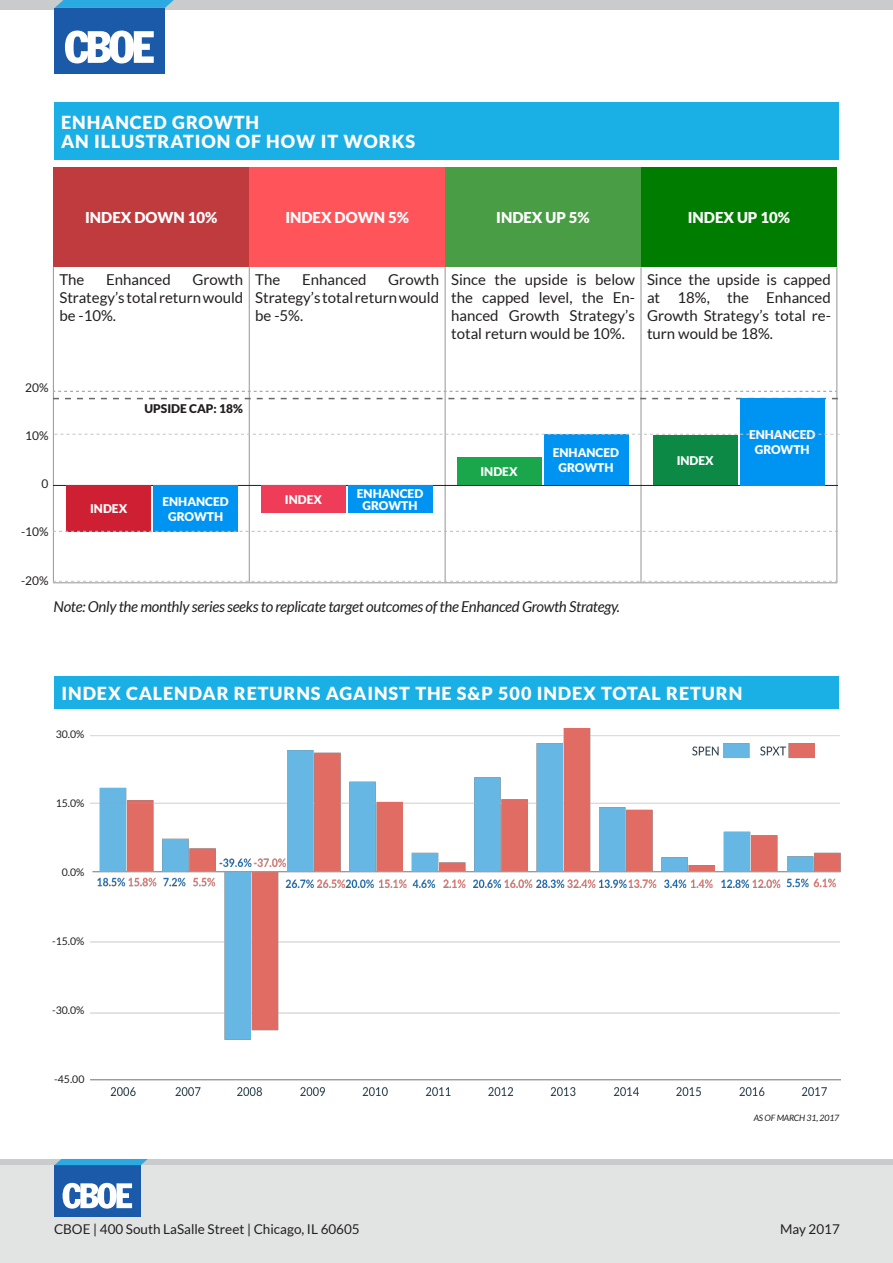
<style>
.page{position:relative;width:893px;height:1263px;background:#fff}
.page>*{position:absolute;margin:0;border:0;box-sizing:border-box;transform-origin:0 0}
.Header_regular_CBOE{font:900 18px "Lato";letter-spacing:.05em;color:#fff}
.t1{font:15px/18px "Lato";color:#231f20;text-align:justify}
.cboe-vest-p{font:italic 15px "Lato";letter-spacing:-.02em;color:#231f20}
.t2{font:900 15px "Lato";color:#fffeff}
.t3{font:13.5px "Lato";color:#231f20}
.t4{font:900 12px/15px "Lato";color:#fff;text-align:center}
.t5{font:12px "Lato";color:#231f20}
.t6{font:900 12px "Lato";color:#231f20}
.t7{font:10.5px "Lato";color:#231f20}
.cboe-vest-p-2{font:italic 8.7px "Lato";letter-spacing:-.02em;color:#231f20}
</style>
<div class="page">
<div style="left:0;top:0;width:893px;height:10px;background:#cacbcd"></div>
<div style="left:55px;top:8px;width:110px;height:65px;background:#1b5aa9"></div>
<svg style="left:55px;top:0;width:119px;height:8px"></svg>
<svg style="left:65px;top:31px;width:89px;height:32px"></svg>
<div style="left:0;top:1159px;width:893px;height:7px;background:#cacbcd"></div>
<div style="left:0;top:1166px;width:893px;height:97px;background:#e2e4e4"></div>
<div style="left:54px;top:1165px;width:87px;height:51px;background:#1b5aa9"></div>
<svg style="left:55px;top:1159px;width:93px;height:6px"></svg>
<svg style="left:63px;top:1183px;width:69px;height:25px"></svg>
<div style="left:54px;top:103px;width:784px;height:57px;background:#1aafe5"></div>
<div style="left:54px;top:677px;width:785px;height:32px;background:#1aafe5"></div>
<div style="left:53px;top:167px;width:196px;height:100px;background:#c03b3e"></div>
<div style="left:249px;top:167px;width:196px;height:100px;background:#ff545a"></div>
<div style="left:445px;top:167px;width:196px;height:100px;background:#499d45"></div>
<div style="left:641px;top:167px;width:196px;height:100px;background:#007d00"></div>
<hr style="left:53px;top:267px;width:1px;height:124px;background:#979595">
<hr style="left:249px;top:267px;width:1px;height:124px;background:#979595">
<hr style="left:445px;top:267px;width:1px;height:124px;background:#979595">
<hr style="left:641px;top:267px;width:1px;height:124px;background:#979595">
<hr style="left:836px;top:267px;width:1px;height:124px;background:#979595">
<hr style="left:53px;top:391px;width:1px;height:191px;background:#979595">
<hr style="left:249px;top:392px;width:1px;height:190px;background:#979595">
<hr style="left:445px;top:392px;width:1px;height:190px;background:#979595">
<hr style="left:641px;top:392px;width:1px;height:190px;background:#979595">
<hr style="left:836px;top:391px;width:1px;height:191px;background:#979595">
<hr style="left:53px;top:582px;width:196px;height:1px;background:#979595">
<hr style="left:249px;top:582px;width:196px;height:1px;background:#979595">
<hr style="left:445px;top:582px;width:196px;height:1px;background:#979595">
<hr style="left:641px;top:582px;width:196px;height:1px;background:#979595">
<svg style="left:54px;top:391px;width:782px;height:1px"></svg>
<hr style="left:53px;top:485px;width:785px;height:1px;background:#231f20">
<svg style="left:53px;top:398px;width:785px;height:1px"></svg>
<div style="left:67px;top:485px;width:84px;height:46px;background:#cf2033"></div>
<div style="left:457px;top:457px;width:84px;height:28px;background:#1aa64a"></div>
<div style="left:653px;top:435px;width:84px;height:50px;background:#0c8945"></div>
<div style="left:262px;top:485px;width:84px;height:28px;background:#ee3c59"></div>
<div style="left:154px;top:485px;width:84px;height:47px;background:#0094f2"></div>
<div style="left:544px;top:435px;width:84px;height:50px;background:#0094f2"></div>
<div style="left:740px;top:398px;width:84px;height:88px;background:#0094f2"></div>
<div style="left:348px;top:485px;width:84px;height:28px;background:#0094f2"></div>
<svg style="left:53px;top:531px;width:785px;height:1px"></svg>
<svg style="left:53px;top:581px;width:785px;height:1px"></svg>
<svg style="left:54px;top:434px;width:785px;height:1px"></svg>
<img style="left:90px;top:728px;width:751px;height:369px">
<p class="Header_regular_CBOE" style="left:61px;top:112px;width:200px">ENHANCED GROWTH</p>
<p class="Header_regular_CBOE" style="left:61px;top:131px;width:356px">AN ILLUSTRATION OF HOW IT WORKS</p>
<p class="t2" style="left:85px;top:209px;width:134px">INDEX DOWN 10%</p>
<p class="t2" style="left:285px;top:209px;width:125px">INDEX DOWN 5%</p>
<p class="t2" style="left:496px;top:209px;width:95px">INDEX UP 5%</p>
<p class="t2" style="left:688px;top:209px;width:104px">INDEX UP 10%</p>
<p class="t1" style="left:59px;top:270px;width:27px">The</p>
<p class="t1" style="left:106px;top:270px;width:66px">Enhanced</p>
<p class="t1" style="left:59px;top:270px;width:185px;text-indent:133px">Growth Strategy’s total return would be -10%.</p>
<p class="t1" style="left:255px;top:270px;width:27px">The</p>
<p class="t1" style="left:302px;top:270px;width:66px">Enhanced</p>
<p class="t1" style="left:255px;top:270px;width:185px;text-indent:133px">Growth Strategy’s total return would be -5%.</p>
<p class="t1" style="left:451px;top:270px;width:185px">Since the upside is below the capped level, the En&shy;hanced Growth Strategy’s total return would be 10%.</p>
<p class="t1" style="left:647px;top:270px;width:185px">Since the upside is capped at 18%, the Enhanced Growth Strategy’s total re&shy;turn would be 18%.</p>
<p class="t5" style="left:25px;top:381px;width:25px">20%</p>
<p class="t5" style="left:25px;top:429px;width:25px">10%</p>
<p class="t5" style="left:42px;top:477px;width:8px">0</p>
<p class="t5" style="left:21px;top:525px;width:29px">-10%</p>
<p class="t5" style="left:21px;top:573px;width:29px">-20%</p>
<p class="t6" style="left:145px;top:402px;width:100px">UPSIDE CAP: 18%</p>
<p class="t4" style="left:90px;top:501px;width:39px">INDEX</p>
<p class="t4" style="left:162px;top:494px;width:68px">ENHANCED</p>
<p class="t4" style="left:285px;top:492px;width:39px">INDEX</p>
<p class="t4" style="left:168px;top:509px;width:56px">GROWTH</p>
<p class="t4" style="left:357px;top:487px;width:68px;line-height:12px">ENHANCED<br>GROWTH</p>
<p class="t4" style="left:480px;top:464px;width:39px">INDEX</p>
<p class="t4" style="left:553px;top:445px;width:68px">ENHANCED<br>GROWTH</p>
<p class="t4" style="left:677px;top:453px;width:39px">INDEX</p>
<p class="t4" style="left:749px;top:427px;width:68px">ENHANCED<br>GROWTH</p>
<p class="cboe-vest-p" style="left:54px;top:598px;width:568px">Note: Only the monthly series seeks to replicate target outcomes of the Enhanced Growth Strategy.</p>
<p class="Header_regular_CBOE" style="left:62px;top:683px;width:682px">INDEX CALENDAR RETURNS AGAINST THE S&amp;P 500 INDEX TOTAL RETURN</p>
<p class="t7" style="left:56px;top:728px;width:30px">30.0%</p>
<p class="t7" style="left:56px;top:797px;width:30px">15.0%</p>
<p class="t7" style="left:62px;top:866px;width:24px">0.0%</p>
<p class="t7" style="left:52px;top:935px;width:34px">-15.0%</p>
<p class="t7" style="left:52px;top:1004px;width:34px">-30.0%</p>
<p class="t7" style="left:54px;top:1073px;width:32px">-45.00</p>
<p class="cboe-vest-p-2" style="left:754px;top:1113px;width:87px">AS OF MARCH 31, 2017</p>
<p class="t3" style="left:54px;top:1222px;width:307px">CBOE | 400 South LaSalle Street | Chicago, IL 60605</p>
<p class="t3" style="left:780px;top:1222px;width:61px">May 2017</p>
</div>
